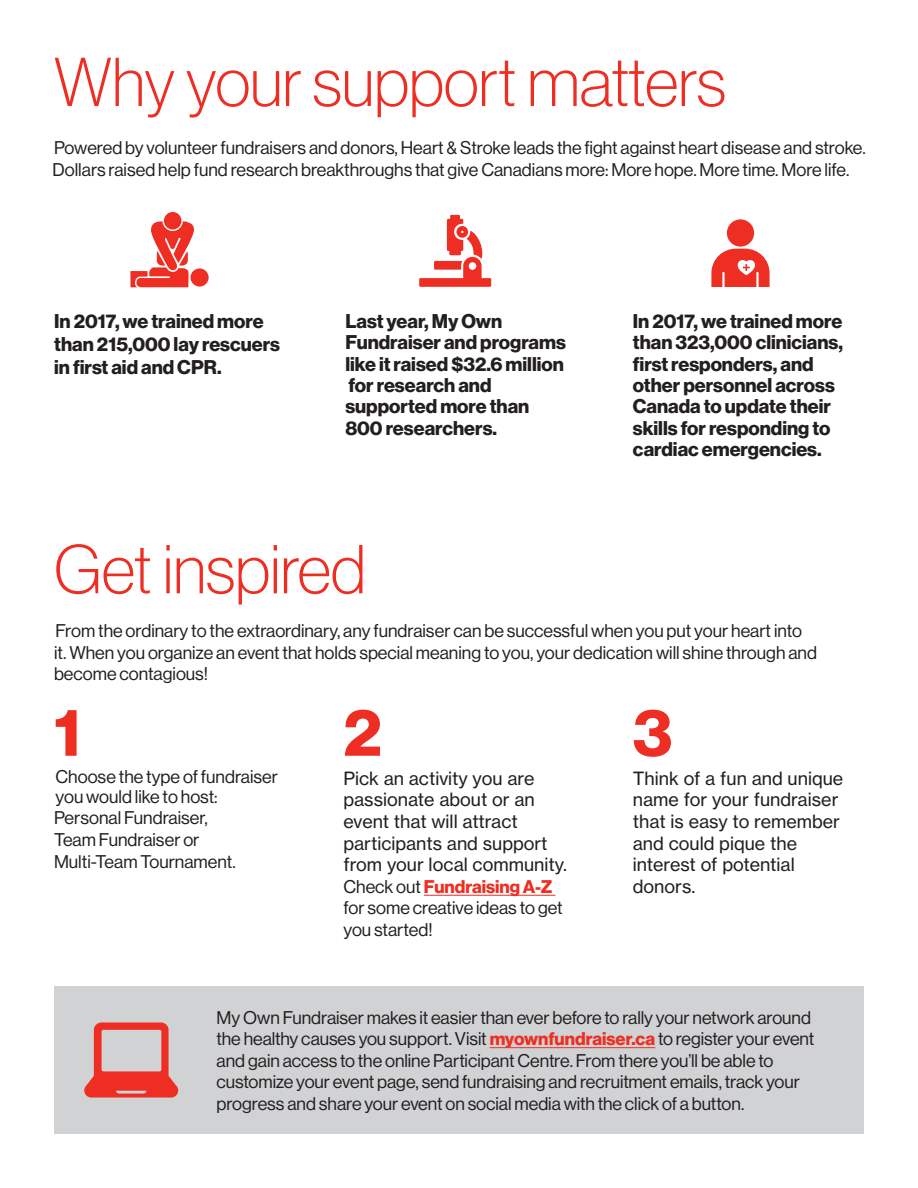
<style>
.page{position:relative;width:918px;height:1188px;background:#fff}
.page>*{position:absolute;margin:0;border:0;box-sizing:border-box;transform-origin:0 0}
.t1{font:67.5px "N Haas Grotesk DS Std 35 X Lt";color:#ee2e22}
.t2{font:66px "N Haas Grotesk DS Std 75 Bd";color:#ee2e22}
.t3{font:19.5px/21.5px "N Haas Grotesk DS Std 75 Bd";color:#231f20}
.t4{font:18px/21.6px "N Haas Grotesk DS Std 55 Rg";color:#231f20}
.t5{font:18px/21.6px "N Haas Grotesk TX Std 55 Rg";color:#231f20}
.s1{font-family:"N Haas Grotesk DS Std 55 Rg"}
.s2{font-family:"N Haas Grotesk DS Std 75 Bd";color:#ee2e22}
</style>
<div class="page">
<svg style="left:419px;top:215px;width:72px;height:72px"></svg>
<div style="left:727px;top:219px;width:27px;height:28px;background:#ee2e22;border-radius:50%"></div>
<svg style="left:711px;top:249px;width:59px;height:38px"></svg>
<hr style="left:424px;top:895px;width:131px;height:1px;background:#ee2e22">
<div style="left:54px;top:986px;width:810px;height:148px;background:#d1d2d4"></div>
<svg style="left:84px;top:1022px;width:94px;height:76px"></svg>
<svg style="left:130px;top:212px;width:79px;height:75px"></svg>
<hr style="left:490px;top:1047px;width:165px;height:1px;background:#ee2e22">
<p class="t1" style="left:54px;top:44px;width:674px">Why your support matters</p>
<p class="t4" style="left:53px;top:137px;width:815px">Powered by volunteer fundraisers and donors, Heart &amp; Stroke leads the fight against heart disease and stroke.<br>Dollars raised help fund research breakthroughs that give Canadians more: More hope. More time. More life.</p>
<p class="t3" style="left:54px;top:309px;width:227px;line-height:23.4px">In 2017, we trained more than 215,000 lay rescuers in first aid and CPR.</p>
<p class="t3" style="left:345px;top:310px;width:222px">Last year, My Own<br>Fundraiser and programs like it raised $32.6 million for research and supported more than<br>800 researchers.</p>
<p class="t1" style="left:54px;top:532px;width:313px">Get inspired</p>
<p class="t3" style="left:633px;top:310px;width:212px">In 2017, we trained more than 323,000 clinicians, first responders, and other personnel across<br>Canada to update their skills for responding to cardiac emergencies.</p>
<p class="t4" style="left:54px;top:620px;width:765px">From the ordinary to the extraordinary, any fundraiser can be successful when you put your heart into it. When you organize an event that holds special meaning to you, your dedication will shine through and become contagious!</p>
<p class="t2" style="left:54px;top:694px;width:28px">1</p>
<p class="t4" style="left:56px;top:766px;width:224px">Choose the type of fundraiser</p>
<p class="t4" style="left:56px;top:786px;width:164px">you would like to host:</p>
<p class="t4" style="left:54px;top:807px;width:183px">Personal Fundraiser,<br>Team Fundraiser or<br>Multi-Team Tournament.</p>
<p class="t2" style="left:343px;top:694px;width:40px">2</p>
<p class="t5" style="left:343px;top:767px;width:225px">Pick an activity you are passionate about or an event that will attract participants and support from your local community.<br><span class="s1">Check out</span> <span class="s2">Fundraising A-Z </span><span class="s1">for some creative ideas to get you started!</span></p>
<p class="t2" style="left:633px;top:694px;width:41px">3</p>
<p class="t5" style="left:633px;top:767px;width:212px">Think of a fun and unique name for your fundraiser that is easy to remember and could pique the interest of potential donors.</p>
<p class="t4" style="left:217px;top:1007px;width:599px">My Own Fundraiser makes it easier than ever before to rally your network around the healthy causes you support. Visit <span class="s2">myownfundraiser.ca</span> to register your event and gain access to the online Participant Centre. From there you’ll be able to customize your event page, send fundraising and recruitment emails, track your progress and share your event on social media with the click of a button.</p>
</div>
